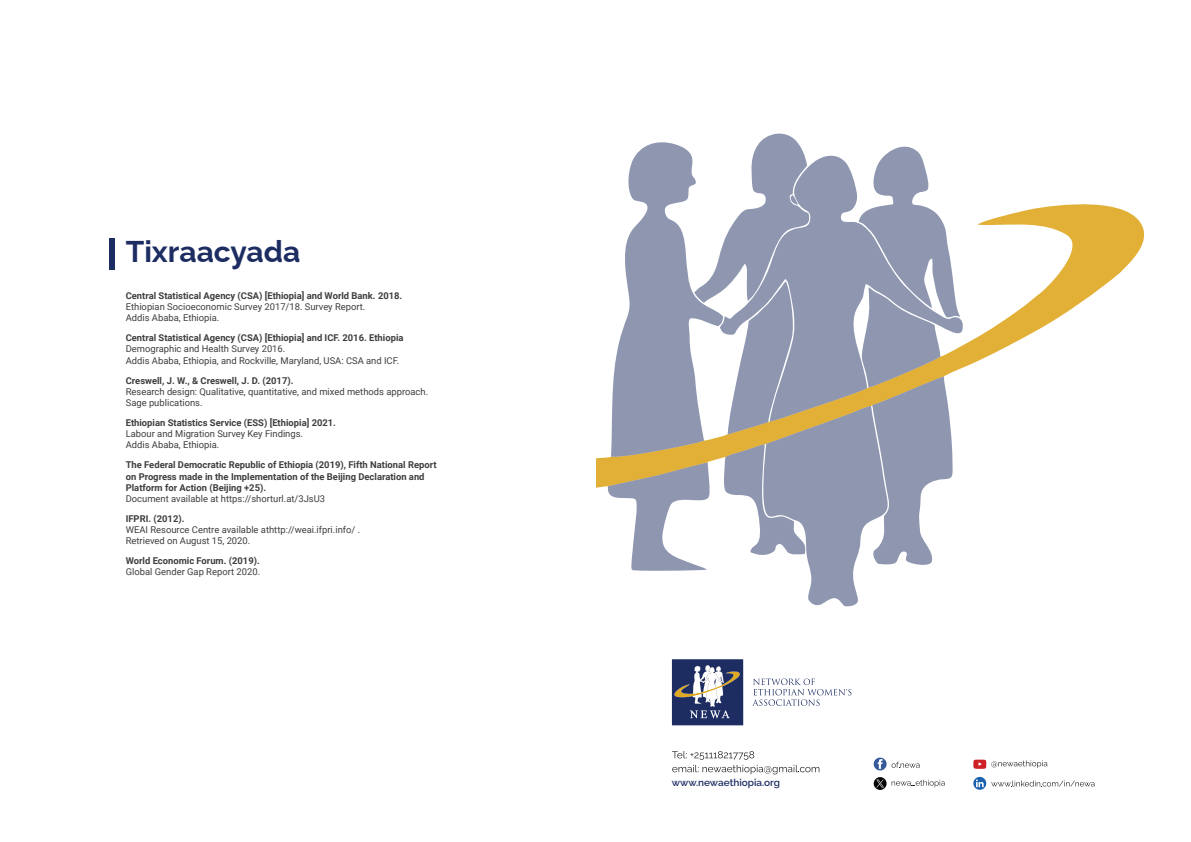
<style>
.page{position:relative;width:1191px;height:842px;background:#fff}
.page>*{position:absolute;margin:0;border:0;box-sizing:border-box;transform-origin:0 0}
.t1{font:700 30px "Raleway";color:#1d2d62}
.t2{font:600 10px "Raleway";color:#1d2d62}
.t3{font:9.4px/11.3px "Roboto";color:#3e3e3f}
.t4{font:700 9.4px/11.3px "Roboto";color:#3e3e3f}
.s1{font-weight:700}
.s2{font-weight:400}
</style>
<div class="page">
<div style="left:109px;top:238px;width:6px;height:31px;background:#1d2d62"></div>
<svg style="left:596px;top:204px;width:549px;height:284px"></svg>
<svg style="left:606px;top:133px;width:354px;height:474px"></svg>
<svg style="left:672px;top:659px;width:71px;height:66px;background:#525b7d"></svg>
<svg style="left:752px;top:678px;width:99px;height:28px"></svg>
<svg style="left:672px;top:751px;width:147px;height:23px"></svg>
<svg style="left:873px;top:757px;width:46px;height:13px"></svg>
<svg style="left:891px;top:780px;width:53px;height:7px"></svg>
<svg style="left:973px;top:777px;width:121px;height:13px"></svg>
<svg style="left:873px;top:777px;width:13px;height:13px"></svg>
<svg style="left:876px;top:779px;width:8px;height:8px"></svg>
<svg style="left:973px;top:760px;width:74px;height:9px"></svg>
<p class="t1" style="left:126px;top:228px;width:176px">Tixraacyada</p>
<p class="t3" style="left:126px;top:289px;width:278px"><span class="s1">Central Statistical Agency (CSA) [Ethiopia] and World Bank. 2018.<br></span>Ethiopian Socioeconomic Survey 2017/18. Survey Report.<br>Addis Ababa, Ethiopia.</p>
<p class="t3" style="left:126px;top:332px;width:279px"><span class="s1">Central Statistical Agency (CSA) [Ethiopia] and ICF. 2016. Ethiopia<br></span>Demographic and Health Survey 2016.<br>Addis Ababa, Ethiopia, and Rockville, Maryland, USA: CSA and ICF.</p>
<p class="t3" style="left:126px;top:374px;width:304px"><span class="s1">Creswell, J. W., &amp; Creswell, J. D. (2017).<br></span>Research design: Qualitative, quantitative, and mixed methods approach.<br>Sage publications.</p>
<p class="t3" style="left:126px;top:416px;width:212px"><span class="s1">Ethiopian Statistics Service (ESS) [Ethiopia] 2021.<br></span>Labour and Migration Survey Key Findings.<br>Addis Ababa, Ethiopia.</p>
<p class="t4" style="left:126px;top:459px;width:312px">The Federal Democratic Republic of Ethiopia (2019), Fifth National Report on Progress made in the Implementation of the Beijing Declaration and Platform for Action (Beijing +25).<br><span class="s2">Document available at https://shorturl.at/3JsU3</span></p>
<p class="t3" style="left:126px;top:512px;width:236px"><span class="s1">IFPRI. (2012).<br></span>WEAI Resource Centre available athttp://weai.ifpri.info/ .<br>Retrieved on August 15, 2020.</p>
<p class="t4" style="left:126px;top:555px;width:136px">World Economic Forum. (2019).<br><span class="s2">Global Gender Gap Report 2020.</span></p>
<p class="t2" style="left:672px;top:774px;width:110px">www.newaethiopia.org</p>
</div>
